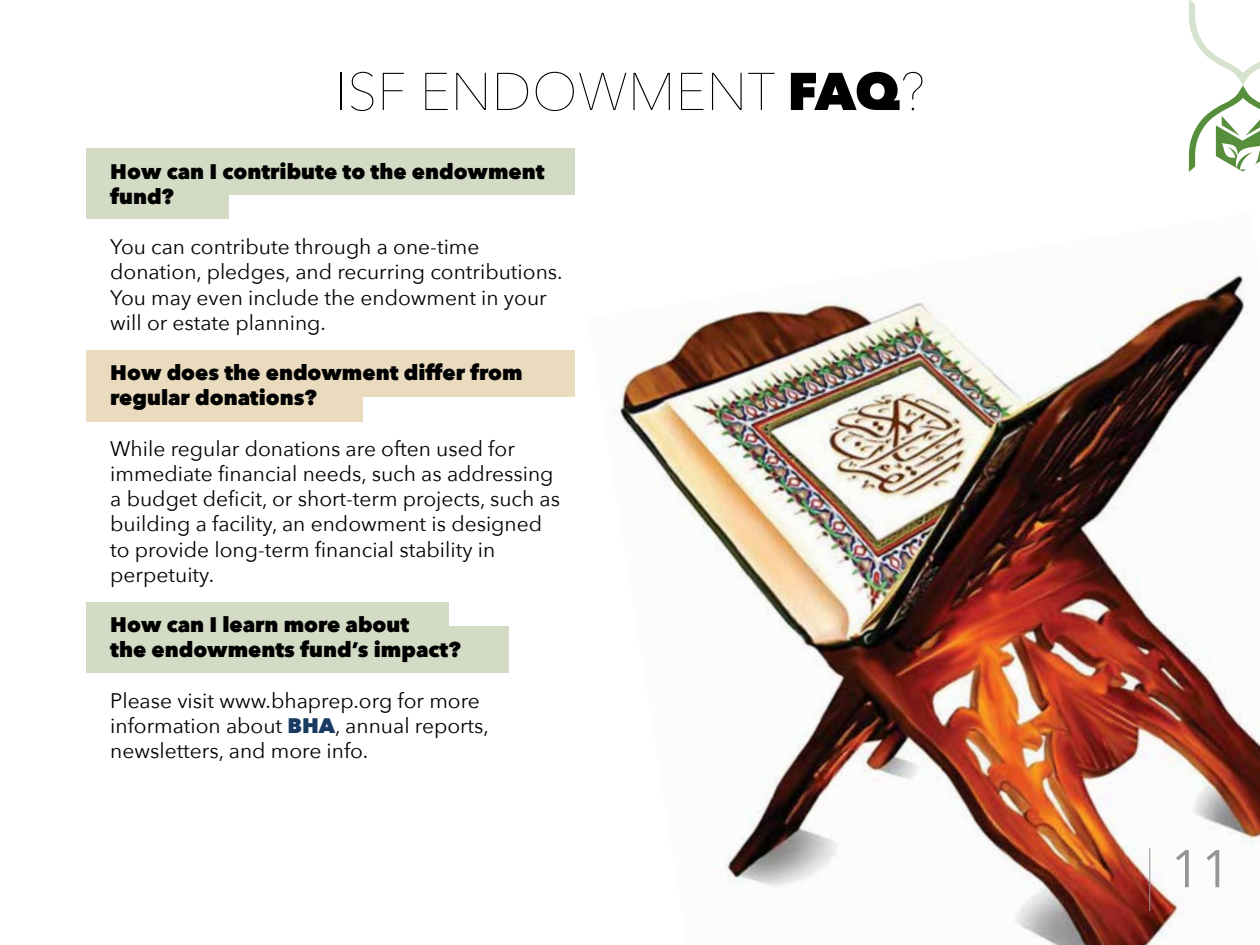
<style>
.page{position:relative;width:1260px;height:945px;background:#fff}
.page>*{position:absolute;margin:0;border:0;box-sizing:border-box;transform-origin:0 0}
.t1{font:200 52.5px "Avenir Next";color:#000}
.t2{font:52.5px "Avenir Next";color:#939598}
.t3{font:21px/25.2px "Avenir Next";color:#000}
.t4{font:800 21px/25.2px "Avenir Next";color:#000}
.s1{font-weight:800}
.s2{font-weight:800;color:#193b62}
</style>
<div class="page">
<div style="left:86px;top:351px;width:489px;height:46px;background:#eadbbf"></div>
<div style="left:86px;top:375px;width:276px;height:46px;background:#eadbbf"></div>
<div style="left:86px;top:148px;width:489px;height:46px;background:#d3dbc5"></div>
<div style="left:86px;top:172px;width:142px;height:47px;background:#d3dbc5"></div>
<div style="left:86px;top:602px;width:363px;height:47px;background:#d3dbc5"></div>
<div style="left:86px;top:627px;width:423px;height:46px;background:#d3dbc5"></div>
<img style="left:616px;top:275px;width:644px;height:670px">
<svg style="left:1189px;top:0;width:71px;height:172px"></svg>
<hr style="left:1149px;top:848px;width:1px;height:63px;background:#939598">
<h1 class="t1" style="left:335px;top:47px;width:592px">ISF ENDOWMENT <span class="s1">FAQ</span>?</h1>
<p class="t4" style="left:110px;top:158px;width:436px">How can I contribute to the endowment fund?</p>
<p class="t3" style="left:110px;top:233px;width:454px">You can contribute through a one-time donation, pledges, and recurring contributions.<br>You may even include the endowment in your will or estate planning.</p>
<p class="t4" style="left:110px;top:360px;width:414px">How does the endowment differ from regular donations?</p>
<p class="t3" style="left:110px;top:435px;width:451px">While regular donations are often used for immediate financial needs, such as addressing a budget deficit, or short-term projects, such as building a facility, an endowment is designed to provide long-term financial stability in perpetuity.</p>
<p class="t4" style="left:110px;top:612px;width:352px">How can I learn more about<br>the endowments fund’s impact?</p>
<p class="t3" style="left:110px;top:687px;width:380px">Please visit www.bhaprep.org for more information about <span class="s2">BHA</span>, annual reports, newsletters, and more info.</p>
<h1 class="t2" style="left:1170px;top:825px;width:62px">11</h1>
</div>
